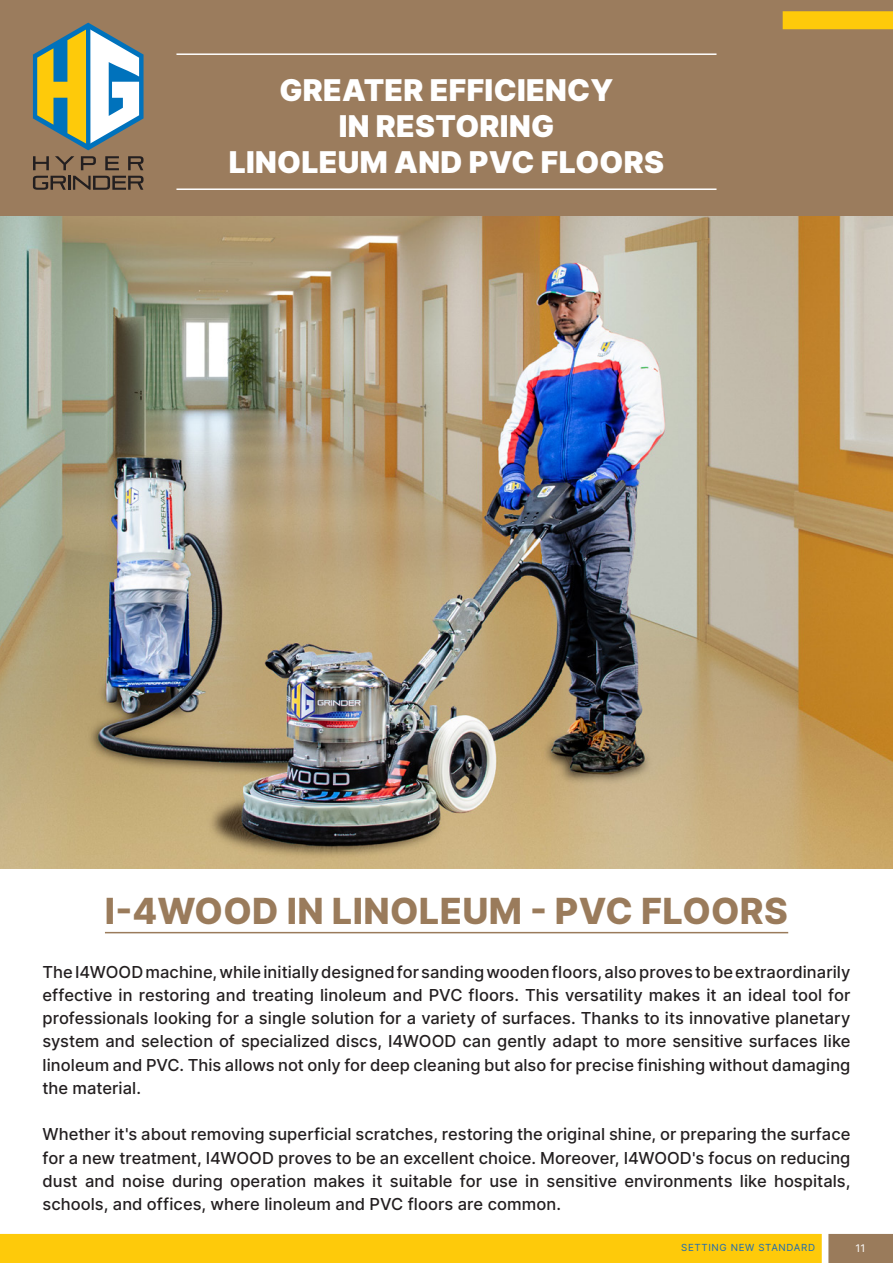
<style>
.page{position:relative;width:893px;height:1263px;background:#fff}
.page>*{position:absolute;margin:0;border:0;box-sizing:border-box;transform-origin:0 0}
.t1{font:800 36px "Inter";letter-spacing:.01em;color:#9a7b5b}
.t2{font:900 30px "Inter";letter-spacing:.01em;color:#fff}
.t3{font:500 16.5px/23.2px "Inter";letter-spacing:.005em;color:#231f20;text-align:justify}
.t4{font:10.5px "Inter";color:#fff}
.t5{font:9.75px "Inter";letter-spacing:.065em;color:#1b6bb5}
</style>
<div class="page">
<div style="left:0;top:0;width:893px;height:217px;background:#9b7c5d"></div>
<img style="left:0;top:217px;width:893px;height:651px">
<hr style="left:105px;top:932px;width:683px;height:1px;background:#9a7b5b">
<div style="left:783px;top:11px;width:110px;height:18px;background:#feca0a"></div>
<div style="left:828px;top:1234px;width:65px;height:29px;background:#9a7b5b"></div>
<div style="left:0;top:1234px;width:822px;height:29px;background:#feca0a"></div>
<hr style="left:176px;top:188px;width:540px;height:2px;background:#fff">
<hr style="left:176px;top:53px;width:540px;height:2px;background:#fff">
<svg style="left:33px;top:156px;width:16px;height:14px"></svg>
<svg style="left:55px;top:156px;width:19px;height:14px"></svg>
<svg style="left:81px;top:156px;width:15px;height:14px"></svg>
<svg style="left:105px;top:156px;width:14px;height:14px"></svg>
<svg style="left:128px;top:156px;width:16px;height:14px"></svg>
<hr style="left:68px;top:176px;width:3px;height:14px;background:#231f20">
<svg style="left:73px;top:176px;width:71px;height:14px"></svg>
<svg style="left:33px;top:176px;width:33px;height:14px"></svg>
<svg style="left:33px;top:23px;width:111px;height:127px"></svg>
<hr style="left:86px;top:25px;width:4px;height:123px;background:#0072bc">
<p class="t2" style="left:279px;top:67px;width:336px">GREATER EFFICIENCY</p>
<p class="t2" style="left:339px;top:103px;width:217px">IN RESTORING</p>
<p class="t2" style="left:229px;top:139px;width:437px">LINOLEUM AND PVC FLOORS</p>
<p class="t1" style="left:105px;top:883px;width:684px">I-4WOOD IN LINOLEUM - PVC FLOORS</p>
<p class="t3" style="left:43px;top:960px;width:809px">The I4WOOD machine, while initially designed for sanding wooden floors, also proves to be extraordinarily effective in restoring and treating linoleum and PVC floors. This versatility makes it an ideal tool for professionals looking for a single solution for a variety of surfaces. Thanks to its innovative planetary system and selection of specialized discs, I4WOOD can gently adapt to more sensitive surfaces like linoleum and PVC. This allows not only for deep cleaning but also for precise finishing without damaging the material.</p>
<p class="t3" style="left:43px;top:1122px;width:809px">Whether it's about removing superficial scratches, restoring the original shine, or preparing the surface for a new treatment, I4WOOD proves to be an excellent choice. Moreover, I4WOOD's focus on reducing dust and noise during operation makes it suitable for use in sensitive environments like hospitals, schools, and offices, where linoleum and PVC floors are common.</p>
<p class="t5" style="left:681px;top:1240px;width:135px">SETTING NEW STANDARD</p>
<p class="t4" style="left:856px;top:1241px;width:11px">11</p>
</div>
